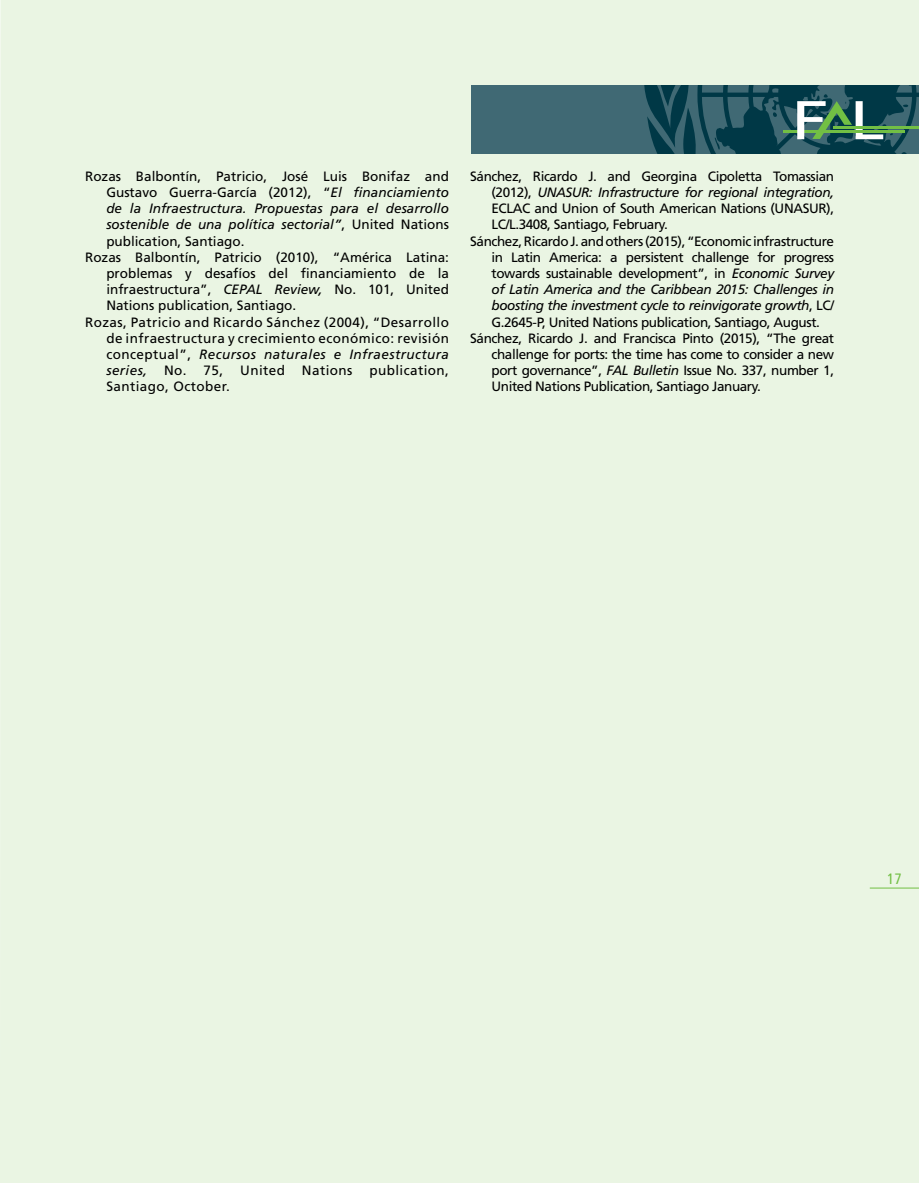
<style>
.page{position:relative;width:919px;height:1183px;background:#fff}
.page>*{position:absolute;margin:0;border:0;box-sizing:border-box;transform-origin:0 0}
.t1{font:condensed 15px "Frutiger";color:#72bf44}
.t2{font:13.5px "Frutiger";letter-spacing:-.03em;color:#000}
.t3{font:13.5px "Frutiger";color:#000}
.t4{font:italic 13.5px "Frutiger";letter-spacing:-.03em;color:#000}
.t5{font:13.5px "Frutiger";letter-spacing:.03em;color:#000}
.t6{font:italic 13.5px "Frutiger";color:#000}
.t7{font:italic 13.5px "Frutiger";letter-spacing:.03em;color:#000}
.s1{font-style:italic}
.s2{font-style:normal}
</style>
<div class="page">
<div style="left:0;top:0;width:918px;height:1182px;background:#eaf5e3"></div>
<div style="left:471px;top:85px;width:447px;height:68px;background:#406974"></div>
<svg style="left:644px;top:85px;width:274px;height:68px"></svg>
<hr style="left:869px;top:887px;width:49px;height:1px;background:#72bf44">
<p class="t3" style="left:85px;top:168px;width:365px">Rozas Balbontín, Patricio, José Luis Bonifaz and</p>
<p class="t3" style="left:106px;top:184px;width:344px">Gustavo Guerra-García (2012), “<span class="s1">El financiamiento</span></p>
<p class="t6" style="left:106px;top:200px;width:344px">de la Infraestructura. Propuestas para el desarrollo</p>
<p class="t6" style="left:106px;top:217px;width:344px">sostenible de una política sectorial”<span class="s2">, United Nations</span></p>
<p class="t3" style="left:106px;top:233px;width:140px">publication, Santiago.</p>
<p class="t3" style="left:85px;top:249px;width:365px">Rozas Balbontín, Patricio (2010), “América Latina:</p>
<p class="t3" style="left:106px;top:265px;width:344px">problemas y desafíos del financiamiento de la</p>
<p class="t3" style="left:106px;top:281px;width:344px">infraestructura”, <span class="s1">CEPAL Review,</span> No. 101, United</p>
<p class="t3" style="left:106px;top:297px;width:191px">Nations publication, Santiago.</p>
<p class="t5" style="left:85px;top:314px;width:365px">Rozas, Patricio and Ricardo Sánchez (2004), “Desarrollo</p>
<p class="t5" style="left:106px;top:330px;width:344px">de infraestructura y crecimiento económico: revisión</p>
<p class="t7" style="left:106px;top:346px;width:344px"><span class="s2">conceptual”,</span> Recursos naturales e Infraestructura</p>
<p class="t4" style="left:106px;top:362px;width:42px">series,</p>
<p class="t2" style="left:164px;top:362px;width:61px">No. 75,</p>
<p class="t2" style="left:240px;top:362px;width:46px">United</p>
<p class="t5" style="left:302px;top:362px;width:52px">Nations</p>
<p class="t5" style="left:369px;top:362px;width:81px">publication,</p>
<p class="t5" style="left:106px;top:378px;width:125px">Santiago, October.</p>
<p class="t2" style="left:470px;top:168px;width:365px">Sánchez, Ricardo J. and Georgina Cipoletta Tomassian</p>
<p class="t4" style="left:491px;top:184px;width:344px"><span class="s2">(2012),</span> UNASUR: Infrastructure for regional integration,</p>
<p class="t2" style="left:491px;top:200px;width:344px">ECLAC and Union of South American Nations (UNASUR),</p>
<p class="t2" style="left:491px;top:216px;width:178px">LC/L.3408, Santiago, February.</p>
<p class="t2" style="left:470px;top:233px;width:365px">Sánchez, Ricardo J. and others (2015), “Economic infrastructure</p>
<p class="t2" style="left:491px;top:249px;width:344px">in Latin America: a persistent challenge for progress</p>
<p class="t2" style="left:491px;top:265px;width:344px">towards sustainable development”, in <span class="s1">Economic Survey</span></p>
<p class="t4" style="left:491px;top:281px;width:344px">of Latin America and the Caribbean 2015: Challenges in</p>
<p class="t4" style="left:491px;top:298px;width:344px">boosting the investment cycle to reinvigorate growth<span class="s2">, LC/</span></p>
<p class="t2" style="left:491px;top:314px;width:330px">G.2645-P, United Nations publication, Santiago, August.</p>
<p class="t2" style="left:470px;top:330px;width:365px">Sánchez, Ricardo J. and Francisca Pinto (2015), “The great</p>
<p class="t2" style="left:491px;top:346px;width:344px">challenge for ports: the time has come to consider a new</p>
<p class="t2" style="left:491px;top:362px;width:344px">port governance”, <span class="s1">FAL Bulletin</span> Issue No. 337, number 1,</p>
<p class="t2" style="left:491px;top:378px;width:271px">United Nations Publication, Santiago January.</p>
<p class="t1" style="left:887px;top:869px;width:16px">17</p>
</div>
